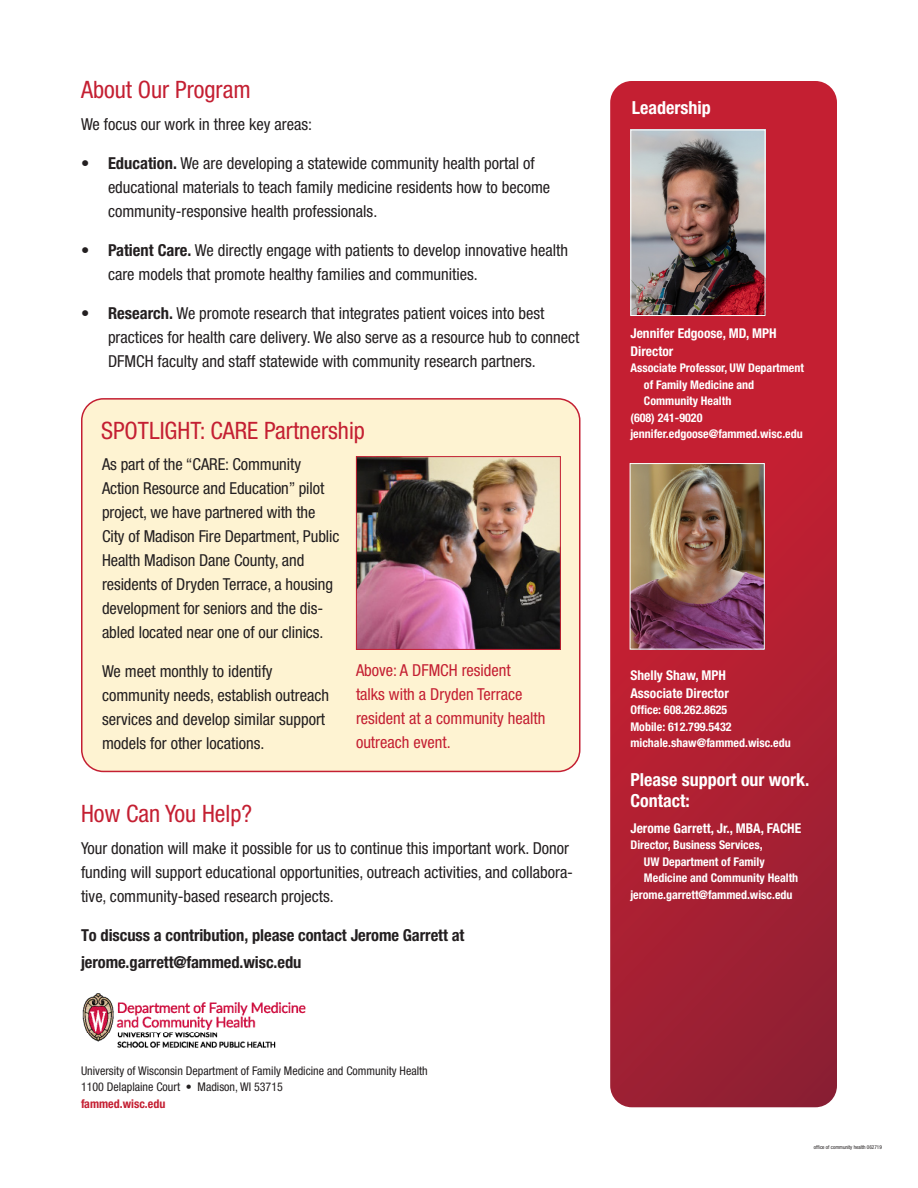
<style>
.page{position:relative;width:918px;height:1188px;background:#fff}
.page>*{position:absolute;margin:0;border:0;box-sizing:border-box;transform-origin:0 0}
.head1{font:condensed 24px "Helvetica Neue LT Std";color:#c41f32}
.contact_name{font:700 condensed 18px/21px "Helvetica Neue LT Std";color:#fff}
.contact_head{font:700 condensed 18px "Helvetica Neue LT Std";color:#fff}
.body_text{font:condensed 16.5px/24px "Helvetica Neue LT Std";color:#231f20}
.body_text-2{font:condensed 16.5px/24px "Helvetica Neue LT Std";color:#c41f32}
.body_text-3{font:700 condensed 16.5px "Helvetica Neue LT Std";letter-spacing:-.005em;color:#231f20}
.contact_name-2{font:700 condensed 13.5px/18px "Helvetica Neue LT Std";color:#fff}
.contact_body{font:700 condensed 12px/16.5px "Helvetica Neue LT Std";color:#fff}
.contact_body-2{font:condensed 12px "Helvetica Neue LT Std";color:#231f20}
.contact_body-3{font:700 condensed 12px "Helvetica Neue LT Std";color:#c41f32}
.contact_body-4{font:condensed 5.25px "Helvetica Neue LT Std";color:#231f20}
.s1{font-weight:700}
</style>
<div class="page">
<svg style="left:610px;top:81px;width:227px;height:1026px;background:#b22033"></svg>
<img style="left:82px;top:993px;width:224px;height:55px">
<img style="left:632px;top:132px;width:131px;height:182px">
<div style="left:630px;top:130px;width:135px;height:186px;border:1px solid #fff"></div>
<div style="left:82px;top:399px;width:498px;height:372px;background:#fef3d2;border-radius:22px"></div>
<div style="left:81px;top:398px;width:500px;height:374px;border:2px solid #c41f32;border-radius:22px"></div>
<img style="left:358px;top:458px;width:201px;height:190px">
<div style="left:356px;top:456px;width:205px;height:194px;border:1px solid #c41f32"></div>
<img style="left:632px;top:465px;width:131px;height:183px">
<div style="left:630px;top:463px;width:135px;height:187px;border:1px solid #fff"></div>
<p class="head1" style="left:81px;top:76px;width:171px">About Our Program</p>
<p class="body_text" style="left:81px;top:112px;width:233px">We focus our work in three key areas:</p>
<p class="body_text" style="left:108px;top:151px;width:444px;text-indent:-27px"><span class="s1">• Education.</span> We are developing a statewide community health portal of educational materials to teach family medicine residents how to become community-responsive health professionals.</p>
<p class="body_text" style="left:108px;top:238px;width:462px;text-indent:-27px"><span class="s1">• Patient Care.</span> We directly engage with patients to develop innovative health care models that promote healthy families and communities.</p>
<p class="body_text" style="left:108px;top:301px;width:473px;text-indent:-27px"><span class="s1">• Research.</span> We promote research that integrates patient voices into best practices for health care delivery. We also serve as a resource hub to connect<br>DFMCH faculty and staff statewide with community research partners.</p>
<p class="head1" style="left:101px;top:417px;width:265px">SPOTLIGHT: CARE Partnership</p>
<p class="body_text" style="left:102px;top:452px;width:239px">As part of the “CARE: Community Action Resource and Education” pilot project, we have partnered with the City of Madison Fire Department, Public Health Madison Dane County, and residents of Dryden Terrace, a housing development for seniors and the dis&shy;abled located near one of our clinics.</p>
<p class="body_text" style="left:102px;top:659px;width:229px">We meet monthly to identify community needs, establish outreach services and develop similar support models for other locations.</p>
<p class="body_text-2" style="left:356px;top:658px;width:191px">Above: A DFMCH resident<br>talks with a Dryden Terrace resident at a community health outreach event.</p>
<p class="head1" style="left:81px;top:800px;width:173px">How Can You Help?</p>
<p class="body_text" style="left:81px;top:836px;width:494px">Your donation will make it possible for us to continue this important work. Donor funding will support educational opportunities, outreach activities, and collabora&shy;tive, community-based research projects.</p>
<p class="body_text-3" style="left:81px;top:925px;width:385px">To discuss a contribution, please contact Jerome Garrett at</p>
<p class="body_text-3" style="left:81px;top:952px;width:222px">jerome.garrett@fammed.wisc.edu</p>
<p class="contact_body-2" style="left:81px;top:1064px;width:348px">University of Wisconsin Department of Family Medicine and Community Health</p>
<p class="contact_body-2" style="left:81px;top:1080px;width:203px">1100 Delaplaine Court • Madison, WI 53715</p>
<p class="contact_body-3" style="left:81px;top:1096px;width:86px">fammed.wisc.edu</p>
<p class="contact_head" style="left:632px;top:97px;width:80px">Leadership</p>
<p class="contact_name-2" style="left:630px;top:324px;width:148px">Jennifer Edgoose, MD, MPH<br>Director</p>
<p class="contact_body" style="left:644px;top:359px;width:162px;text-indent:-14px">Associate Professor, UW Department of Family Medicine and<br>Community Health</p>
<p class="contact_body" style="left:630px;top:409px;width:74px">(608) 241-9020</p>
<p class="contact_body" style="left:630px;top:425px;width:174px">jennifer.edgoose@fammed.wisc.edu</p>
<p class="contact_name-2" style="left:630px;top:666px;width:100px">Shelly Shaw, MPH<br>Associate Director</p>
<p class="contact_body" style="left:630px;top:701px;width:98px">Office: 608.262.8625</p>
<p class="contact_body" style="left:630px;top:718px;width:103px">Mobile: 612.799.5432</p>
<p class="contact_body" style="left:630px;top:734px;width:162px">michale.shaw@fammed.wisc.edu</p>
<p class="contact_name" style="left:630px;top:769px;width:181px">Please support our work.<br>Contact:</p>
<p class="contact_name-2" style="left:630px;top:819px;width:172px">Jerome Garrett, Jr., MBA, FACHE</p>
<p class="contact_body" style="left:644px;top:836px;width:156px;text-indent:-14px">Director, Business Services,<br>UW Department of Family<br>Medicine and Community Health</p>
<p class="contact_body" style="left:630px;top:886px;width:164px">jerome.garrett@fammed.wisc.edu</p>
<p class="contact_body-4" style="left:814px;top:1144px;width:70px">office of community health 062719</p>
</div>
